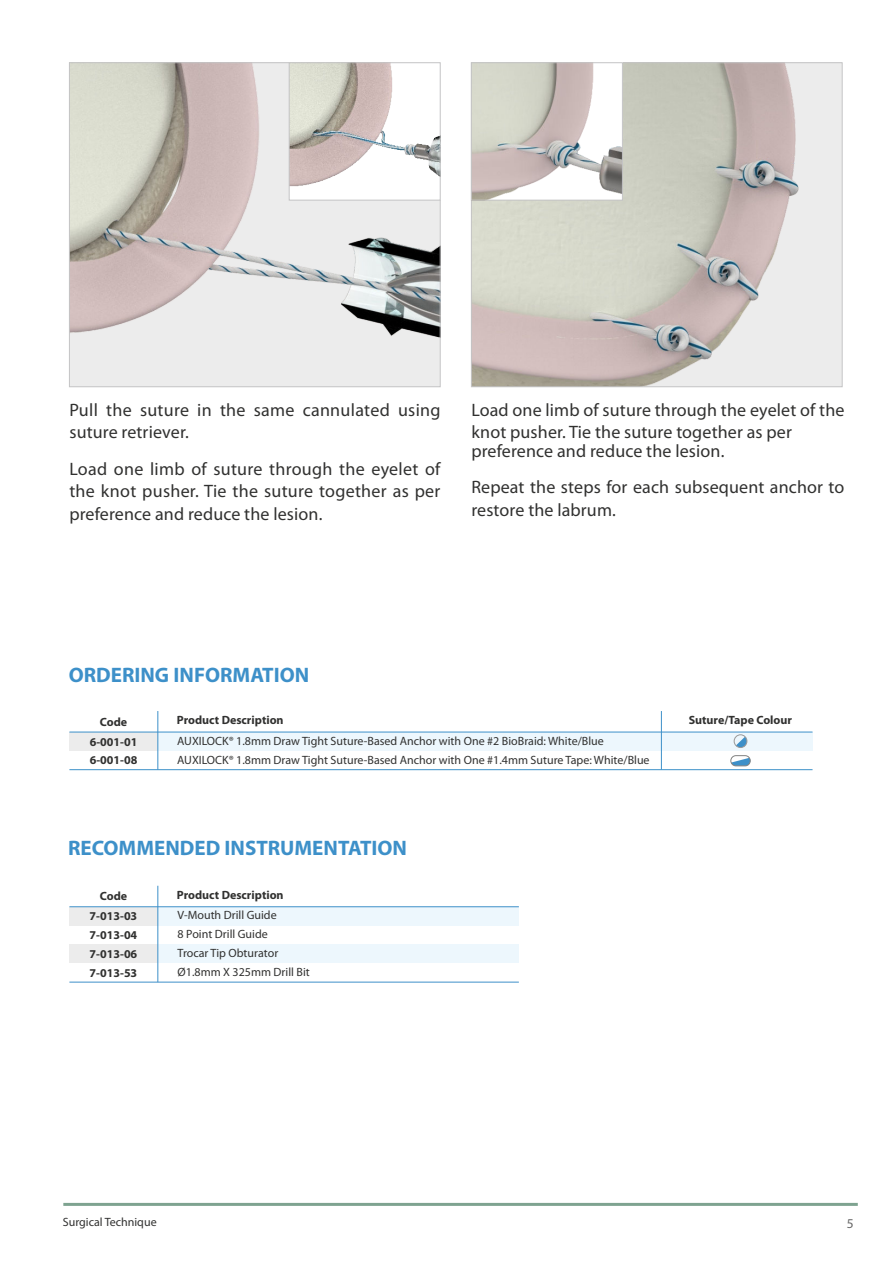
<style>
.page{position:relative;width:893px;height:1263px;background:#fff}
.page>*{position:absolute;margin:0;border:0;box-sizing:border-box;transform-origin:0 0}
.t1{font:700 21px "Myriad Pro";color:#3d90c9}
.t2{font:18px/22.5px "Myriad Pro";letter-spacing:.01em;color:#313130}
.t3{font:13.5px "Myriad Pro";color:#686868}
.t4{font:12px/18.9px "Myriad Pro";color:#313130}
.t5{font:700 12px/18.8px "Myriad Pro";color:#313130}
</style>
<div class="page">
<hr style="left:63px;top:1203px;width:795px;height:3px;background:#7ea390">
<img style="left:71px;top:64px;width:368px;height:321px">
<img style="left:473px;top:64px;width:368px;height:321px">
<div style="left:158px;top:732px;width:654px;height:19px;background:#edf7fd"></div>
<div style="left:69px;top:732px;width:89px;height:19px;background:#ececec"></div>
<hr style="left:69px;top:732px;width:743px;height:1px;background:#3d90c9">
<hr style="left:69px;top:769px;width:743px;height:1px;background:#3d90c9">
<hr style="left:157px;top:711px;width:1px;height:59px;background:#3d90c9">
<hr style="left:661px;top:711px;width:1px;height:59px;background:#3d90c9">
<svg style="left:734px;top:735px;width:13px;height:11px"></svg>
<div style="left:734px;top:735px;width:13px;height:13px;border:1px solid #999;border-radius:50%"></div>
<svg style="left:731px;top:757px;width:19px;height:9px"></svg>
<div style="left:731px;top:755px;width:19px;height:11px;border:1px solid #828382;border-radius:5px"></div>
<div style="left:158px;top:944px;width:361px;height:19px;background:#edf7fd"></div>
<div style="left:69px;top:944px;width:89px;height:19px;background:#ececec"></div>
<div style="left:158px;top:907px;width:361px;height:19px;background:#edf7fd"></div>
<div style="left:69px;top:907px;width:89px;height:19px;background:#ececec"></div>
<hr style="left:69px;top:906px;width:450px;height:1px;background:#3d90c9">
<hr style="left:69px;top:982px;width:450px;height:1px;background:#3d90c9">
<hr style="left:157px;top:886px;width:1px;height:96px;background:#3d90c9">
<img style="left:291px;top:64px;width:148px;height:135px">
<div style="left:289px;top:62px;width:152px;height:139px;border:1px solid #c4c4c5"></div>
<img style="left:473px;top:64px;width:148px;height:135px">
<div style="left:471px;top:62px;width:152px;height:139px;border:1px solid #c4c4c5"></div>
<p class="t2" style="left:69px;top:398px;width:373px">Pull the suture in the same cannulated using suture retriever.</p>
<p class="t2" style="left:69px;top:457px;width:373px;text-align:justify">Load one limb of suture through the eyelet of the knot pusher. Tie the suture together as per preference and reduce the lesion.</p>
<p class="t2" style="left:471px;top:398px;width:375px">Load one limb of suture through the eyelet of the knot pusher. Tie the suture together as per</p>
<p class="t2" style="left:471px;top:432px;width:375px;line-height:36.8px">preference and reduce the lesion.<br>Repeat the steps for each subsequent anchor to</p>
<p class="t2" style="left:471px;top:498px;width:146px">restore the labrum.</p>
<p class="t1" style="left:69px;top:661px;width:242px">ORDERING INFORMATION</p>
<p class="t5" style="left:100px;top:712px;width:29px">Code</p>
<p class="t5" style="left:177px;top:711px;width:108px">Product Description</p>
<p class="t4" style="left:177px;top:731px;width:474px">AUXILOCK® 1.8mm Draw Tight Suture-Based Anchor with One #2 BioBraid: White/Blue<br>AUXILOCK® 1.8mm Draw Tight Suture-Based Anchor with One #1.4mm Suture Tape: White/Blue</p>
<p class="t5" style="left:90px;top:732px;width:49px">6-001-01<br>6-001-08</p>
<p class="t1" style="left:68px;top:835px;width:341px">RECOMMENDED INSTRUMENTATION</p>
<p class="t5" style="left:100px;top:886px;width:29px">Code</p>
<p class="t5" style="left:177px;top:885px;width:108px">Product Description</p>
<p class="t4" style="left:178px;top:906px;width:134px">V-Mouth Drill Guide<br>8 Point Drill Guide<br>Trocar Tip Obturator<br>Ø1.8mm X 325mm Drill Bit</p>
<p class="t5" style="left:90px;top:906px;width:49px;text-align:justify">7-013-03<br>7-013-04<br>7-013-06<br>7-013-53</p>
<p class="t5" style="left:689px;top:711px;width:105px">Suture/Tape Colour</p>
<p class="t4" style="left:63px;top:1212px;width:95px">Surgical Technique</p>
<p class="t3" style="left:847px;top:1215px;width:8px">5</p>
</div>
